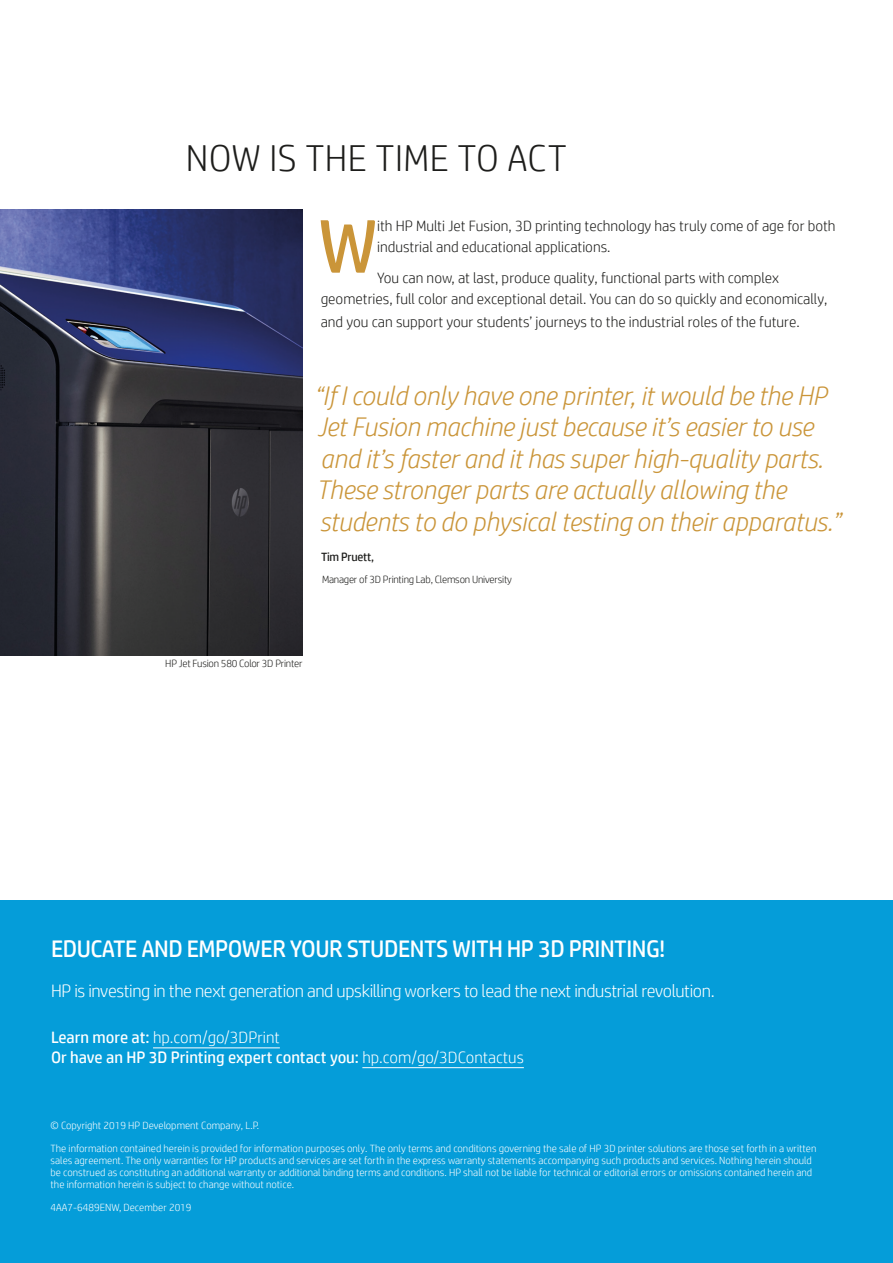
<style>
.page{position:relative;width:893px;height:1263px;background:#fff}
.page>*{position:absolute;margin:0;border:0;box-sizing:border-box;transform-origin:0 0}
.BODY{font:75.6px "HP Simplified";color:#ca9539}
.t1{font:300 37.5px "HP Simplified";letter-spacing:.01em;color:#1d1d1b}
.QUOTE{font:italic 300 27px/31.5px "HP Simplified";letter-spacing:-.01em;color:#ca9539}
.BODY-2{font:24px "HP Simplified";letter-spacing:-.02em;color:#fff}
.BODY-3{font:300 18px "HP Simplified";letter-spacing:-.02em;color:#fff}
.Estilo_de_párrafo_2{font:16.5px "HP Simplified";color:#fff}
.Estilo_de_párrafo_2-2{font:300 16.5px "HP Simplified";color:#fff}
.BODY-4{font:300 15px/21px "HP Simplified";color:#1d1d1b}
.QUOTE_NAME{font:12px "HP Simplified";letter-spacing:-.02em;color:#1d1d1b}
.QUOTE_TILE{font:300 10.5px/12px "HP Simplified";color:#fff}
.QUOTE_TILE-2{font:300 10.5px "HP Simplified";letter-spacing:-.02em;color:#1d1d1b}
.s1{font-weight:400}
.s2{font-weight:300}
</style>
<div class="page">
<div style="left:0;top:900px;width:893px;height:363px;background:#059dd9"></div>
<img style="left:0;top:210px;width:303px;height:445px">
<hr style="left:153px;top:1047px;width:127px;height:1px;background:#fff">
<hr style="left:362px;top:1067px;width:162px;height:1px;background:#fff">
<p class="t1" style="left:186px;top:137px;width:382px">NOW IS THE TIME TO ACT</p>
<p class="BODY" style="left:318px;top:203px;width:61px">W</p>
<p class="BODY-4" style="left:377px;top:215px;width:460px">ith HP Multi Jet Fusion, 3D printing technology has truly come of age for both industrial and educational applications.</p>
<p class="BODY-4" style="left:321px;top:267px;width:508px;text-align:center">You can now, at last, produce quality, functional parts with complex<br>geometries, full color and exceptional detail. You can do so quickly and economically,</p>
<p class="BODY-4" style="left:321px;top:311px;width:480px">and you can support your students’ journeys to the industrial roles of the future.</p>
<p class="QUOTE" style="left:314px;top:379px;width:528px">“If I could only have one printer, it would be the HP Jet Fusion machine just because it’s easier to use and it’s faster and it has super high-quality parts.<br>These stronger parts are actually allowing the students to do physical testing on their apparatus.”</p>
<p class="QUOTE_NAME" style="left:321px;top:550px;width:55px">Tim Pruett,</p>
<p class="QUOTE_TILE-2" style="left:322px;top:574px;width:191px">Manager of 3D Printing Lab, Clemson University</p>
<p class="QUOTE_TILE-2" style="left:165px;top:658px;width:139px">HP Jet Fusion 580 Color 3D Printer</p>
<p class="BODY-2" style="left:51px;top:934px;width:616px">EDUCATE AND EMPOWER YOUR STUDENTS WITH HP 3D PRINTING!</p>
<p class="BODY-3" style="left:51px;top:981px;width:665px">HP is investing in the next generation and upskilling workers to lead the next industrial revolution.</p>
<p class="Estilo_de_párrafo_2-2" style="left:51px;top:1028px;width:230px"><span class="s1">Learn more at:</span> hp.com/go/3DPrint</p>
<p class="Estilo_de_párrafo_2" style="left:51px;top:1048px;width:474px">Or have an HP 3D Printing expert contact you: <span class="s2">hp.com/go/3DContactus</span></p>
<p class="QUOTE_TILE" style="left:51px;top:1119px;width:210px">© Copyright 2019 HP Development Company, L.P.</p>
<p class="QUOTE_TILE" style="left:51px;top:1142px;width:767px">The information contained herein is provided for information purposes only. The only terms and conditions governing the sale of HP 3D printer solutions are those set forth in a written sales agreement. The only warranties for HP products and services are set forth in the express warranty statements accompanying such products and services. Nothing herein should be construed as constituting an additional warranty or additional binding terms and conditions. HP shall not be liable for technical or editorial errors or omissions contained herein and the information herein is subject to change without notice.</p>
<p class="QUOTE_TILE" style="left:51px;top:1201px;width:142px">4AA7-6489ENW, December 2019</p>
</div>
